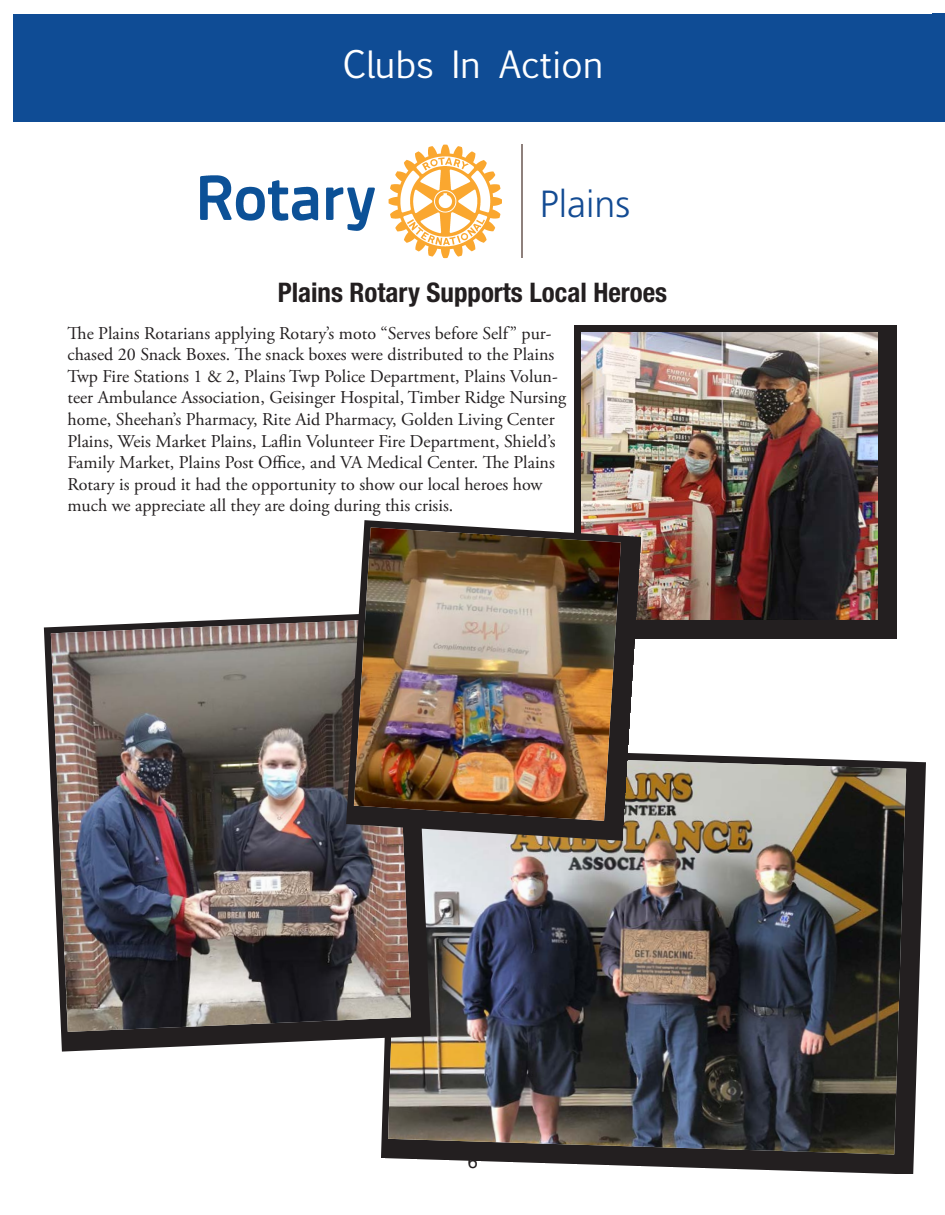
<style>
.page{position:relative;width:945px;height:1215px;background:#fff}
.page>*{position:absolute;margin:0;border:0;box-sizing:border-box;transform-origin:0 0}
.t1{font:300 37.8px "Frutiger LT Std";color:#134b93}
.t2{font:36px "Euphemia UCAS";color:#fff}
.t3{font:700 condensed 27px "Helvetica Neue";color:#231f20}
.t4{font:18px/21.6px "Adobe Garamond Pro";color:#231f20}
.t5{font:18px "Helvetica";color:#231f20}
</style>
<div class="page">
<div style="left:14px;top:14px;width:918px;height:108px;background:#0f4c95"></div>
<div style="left:932px;top:14px;width:13px;height:108px;background:#0f4c95"></div>
<hr style="left:521px;top:145px;width:2px;height:113px;background:#8e807c">
<svg style="left:200px;top:175px;width:175px;height:56px"></svg>
<svg style="left:389px;top:145px;width:113px;height:113px"></svg>
<img style="left:381px;top:761px;width:545px;height:413px">
<img style="left:388px;top:753px;width:518px;height:402px">
<img style="left:44px;top:614px;width:387px;height:438px">
<img style="left:51px;top:619px;width:360px;height:413px">
<img style="left:574px;top:326px;width:322px;height:312px">
<img style="left:582px;top:333px;width:295px;height:286px">
<img style="left:346px;top:520px;width:295px;height:321px">
<img style="left:354px;top:527px;width:267px;height:294px">
<h2 class="t2" style="left:343px;top:45px;width:262px">Clubs In Action</h2>
<h1 class="t1" style="left:540px;top:181px;width:92px">Plains</h1>
<h3 class="t3" style="left:278px;top:277px;width:391px">Plains Rotary Supports Local Heroes</h3>
<p class="t4" style="left:68px;top:324px;width:500px">The Plains Rotarians applying Rotary’s moto “Serves before Self” pur&shy;chased 20 Snack Boxes. The snack boxes were distributed to the Plains Twp Fire Stations 1 &amp; 2, Plains Twp Police Department, Plains Volun&shy;teer Ambulance Association, Geisinger Hospital, Timber Ridge Nursing home, Sheehan’s Pharmacy, Rite Aid Pharmacy, Golden Living Center Plains, Weis Market Plains, Laflin Volunteer Fire Department, Shield’s Family Market, Plains Post Office, and VA Medical Center. The Plains Rotary is proud it had the opportunity to show our local heroes how much we appreciate all they are doing during this crisis.</p>
<p class="t5" style="left:468px;top:1155px;width:12px">6</p>
</div>
